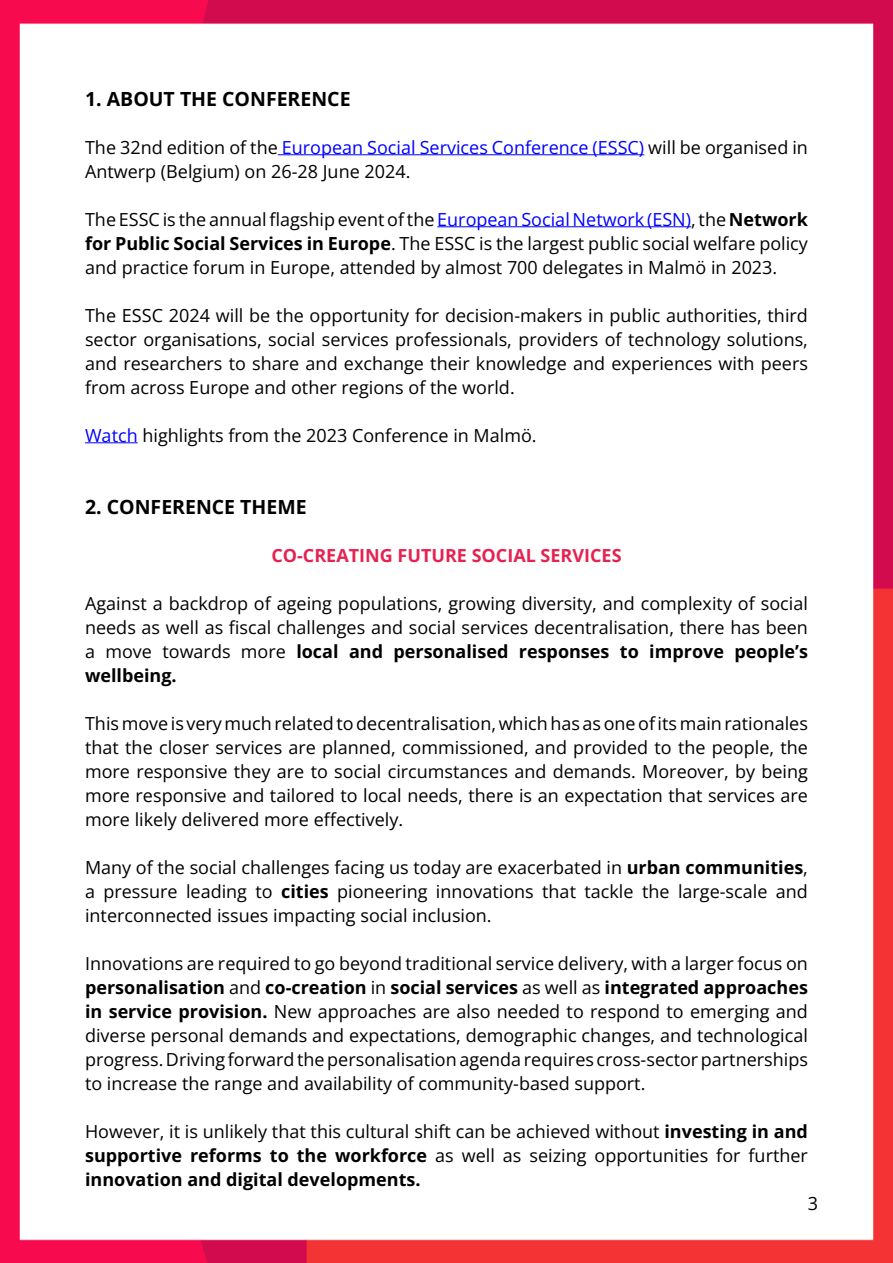
<style>
.page{position:relative;width:893px;height:1263px;background:#fff}
.page>*{position:absolute;margin:0;border:0;box-sizing:border-box;transform-origin:0 0}
.t1{font:700 19.5px "Open Sans";color:#000}
.t2{font:18px/24px "Open Sans";color:#000;text-align:justify}
.t3{font:700 18px "Open Sans";color:#e62251}
.s1{color:#00f}
.s2{font-weight:700}
</style>
<div class="page">
<img style="left:0;top:0;width:893px;height:1263px">
<hr style="left:278px;top:155px;width:366px;height:1px;background:#00f">
<hr style="left:437px;top:227px;width:254px;height:1px;background:#00f">
<hr style="left:85px;top:443px;width:53px;height:1px;background:#00f">
<p class="t1" style="left:85px;top:85px;width:267px">1. ABOUT THE CONFERENCE</p>
<p class="t2" style="left:85px;top:135px;width:724px">The 32nd edition of the <span class="s1">European Social Services Conference (ESSC)</span> will be organised in<br>Antwerp (Belgium) on 26-28 June 2024.</p>
<p class="t2" style="left:85px;top:207px;width:724px">The ESSC is the annual flagship event of the <span class="s1">European Social Network (ESN)</span>, the <span class="s2">Network for Public Social Services in Europe</span>. The ESSC is the largest public social welfare policy and practice forum in Europe, attended by almost 700 delegates in Malmö in 2023.</p>
<p class="t2" style="left:85px;top:303px;width:724px">The ESSC 2024 will be the opportunity for decision-makers in public authorities, third sector organisations, social services professionals, providers of technology solutions, and researchers to share and exchange their knowledge and experiences with peers from across Europe and other regions of the world.</p>
<p class="t2" style="left:85px;top:423px;width:453px"><span class="s1">Watch</span> highlights from the 2023 Conference in Malmö.</p>
<p class="t1" style="left:85px;top:493px;width:223px">2. CONFERENCE THEME</p>
<p class="t3" style="left:271px;top:543px;width:352px">CO-CREATING FUTURE SOCIAL SERVICES</p>
<p class="t2" style="left:85px;top:591px;width:724px">Against a backdrop of ageing populations, growing diversity, and complexity of social needs as well as fiscal challenges and social services decentralisation, there has been a move towards more <span class="s2">local and personalised responses to improve people’s wellbeing.</span></p>
<p class="t2" style="left:85px;top:711px;width:724px">This move is very much related to decentralisation, which has as one of its main rationales that the closer services are planned, commissioned, and provided to the people, the more responsive they are to social circumstances and demands. Moreover, by being more responsive and tailored to local needs, there is an expectation that services are more likely delivered more effectively.</p>
<p class="t2" style="left:85px;top:855px;width:724px">Many of the social challenges facing us today are exacerbated in <span class="s2">urban communities</span>, a pressure leading to <span class="s2">cities</span> pioneering innovations that tackle the large-scale and interconnected issues impacting social inclusion.</p>
<p class="t2" style="left:85px;top:951px;width:724px">Innovations are required to go beyond traditional service delivery, with a larger focus on <span class="s2">personalisation</span> and <span class="s2">co-creation</span> in <span class="s2">social services</span> as well as <span class="s2">integrated approaches in service provision.</span> New approaches are also needed to respond to emerging and diverse personal demands and expectations, demographic changes, and technological progress. Driving forward the personalisation agenda requires cross-sector partnerships to increase the range and availability of community-based support.</p>
<p class="t2" style="left:85px;top:1119px;width:724px">However, it is unlikely that this cultural shift can be achieved without <span class="s2">investing in and supportive reforms to the workforce</span> as well as seizing opportunities for further <span class="s2">innovation and digital developments.</span></p>
<p class="t2" style="left:808px;top:1191px;width:12px">3</p>
</div>
